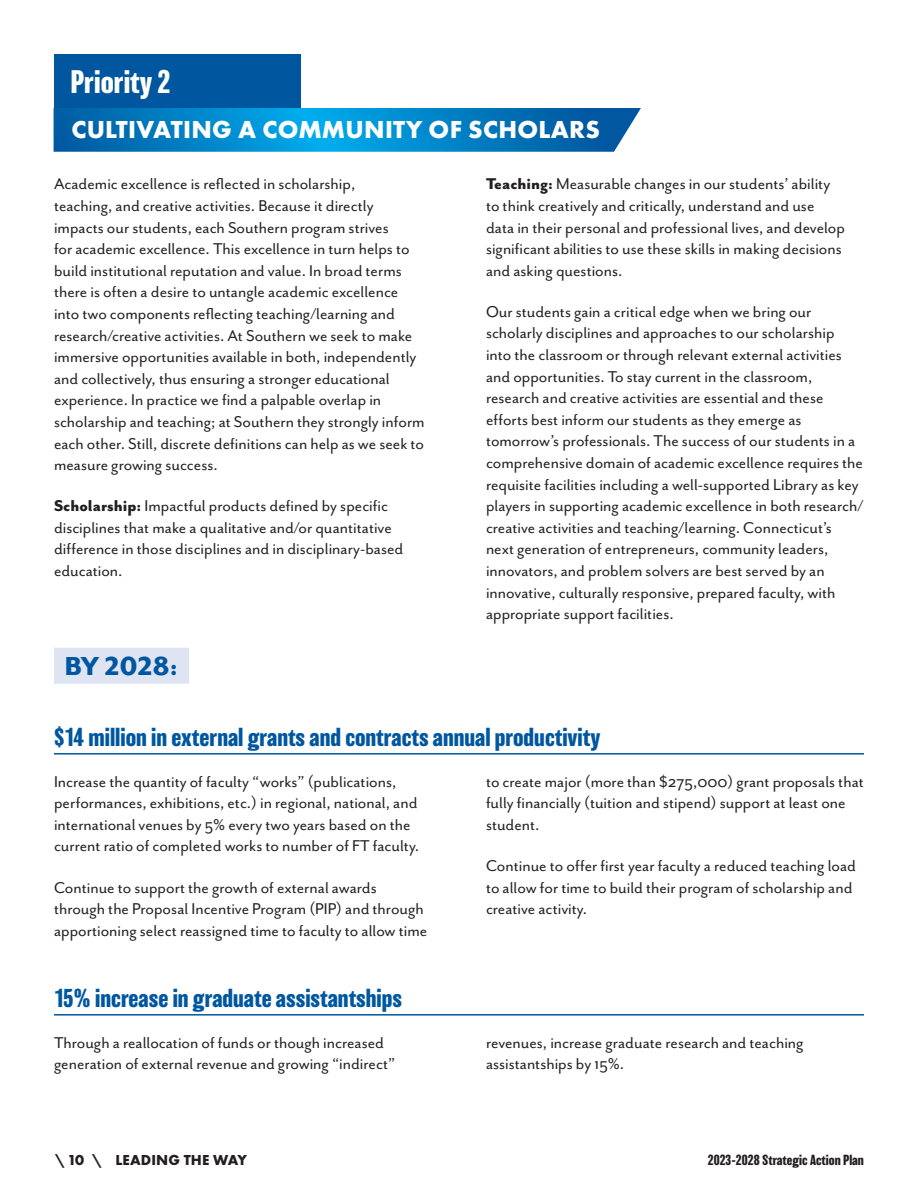
<style>
.page{position:relative;width:918px;height:1188px;background:#fff}
.page>*{position:absolute;margin:0;border:0;box-sizing:border-box;transform-origin:0 0}
.t1{font:700 30px "Balboa";color:#fff}
.By_2028{font:800 30px "Mr Eaves San OT";color:#01579f}
.Bar_Head{font:700 25.5px "Futura PT";letter-spacing:.01em;color:#fff}
.Subhead{font:700 24px "Balboa";color:#01579f}
.Text{font:18px/21.6px "Mr Eaves San OT";color:#231f20}
.t2{font:700 15px "Futura PT";letter-spacing:.01em;color:#231f20}
.t3{font:700 13.5px "Balboa";color:#231f20}
.s1{font-weight:800}
</style>
<div class="page">
<div style="left:54px;top:54px;width:247px;height:57px;background:#01579f"></div>
<svg style="left:54px;top:108px;width:587px;height:44px;background:#0783c5"></svg>
<div style="left:54px;top:648px;width:135px;height:36px;background:#dee4f1"></div>
<hr style="left:54px;top:753px;width:810px;height:2px;background:#01579f">
<hr style="left:54px;top:1014px;width:810px;height:2px;background:#01579f">
<p class="t1" style="left:70px;top:65px;width:102px">Priority 2</p>
<p class="Bar_Head" style="left:71px;top:113px;width:530px">CULTIVATING A COMMUNITY OF SCHOLARS</p>
<p class="Text" style="left:54px;top:173px;width:372px">Academic excellence is reflected in scholarship,<br>teaching, and creative activities. Because it directly impacts our students, each Southern program strives<br>for academic excellence. This excellence in turn helps to build institutional reputation and value. In broad terms there is often a desire to untangle academic excellence into two components reflecting teaching/learning and research/creative activities. At Southern we seek to make immersive opportunities available in both, independently and collectively, thus ensuring a stronger educational experience. In practice we find a palpable overlap in scholarship and teaching; at Southern they strongly inform each other. Still, discrete definitions can help as we seek to measure growing success.</p>
<p class="Text" style="left:54px;top:495px;width:351px"><span class="s1">Scholarship:</span> Impactful products defined by specific disciplines that make a qualitative and/or quantitative difference in those disciplines and in disciplinary-based education.</p>
<p class="By_2028" style="left:64px;top:650px;width:115px">BY 2028:</p>
<p class="Text" style="left:486px;top:173px;width:361px"><span class="s1">Teaching:</span> Measurable changes in our students’ ability to think creatively and critically, understand and use data in their personal and professional lives, and develop significant abilities to use these skills in making decisions and asking questions.</p>
<p class="Text" style="left:486px;top:301px;width:379px">Our students gain a critical edge when we bring our scholarly disciplines and approaches to our scholarship into the classroom or through relevant external activities and opportunities. To stay current in the classroom, research and creative activities are essential and these efforts best inform our students as they emerge as tomorrow’s professionals. The success of our students in a comprehensive domain of academic excellence requires the requisite facilities including a well-supported Library as key players in supporting academic excellence in both research/ creative activities and teaching/learning. Connecticut’s next generation of entrepreneurs, community leaders, innovators, and problem solvers are best served by an innovative, culturally responsive, prepared faculty, with appropriate support facilities.</p>
<p class="Subhead" style="left:54px;top:723px;width:548px">$14 million in external grants and contracts annual productivity</p>
<p class="Text" style="left:54px;top:771px;width:367px">Increase the quantity of faculty “works” (publications, performances, exhibitions, etc.) in regional, national, and international venues by 5% every two years based on the current ratio of completed works to number of FT faculty.</p>
<p class="Text" style="left:54px;top:877px;width:375px">Continue to support the growth of external awards through the Proposal Incentive Program (PIP) and through apportioning select reassigned time to faculty to allow time</p>
<p class="Text" style="left:486px;top:771px;width:379px">to create major (more than $275,000) grant proposals that fully financially (tuition and stipend) support at least one student.</p>
<p class="Text" style="left:486px;top:855px;width:371px">Continue to offer first year faculty a reduced teaching load to allow for time to build their program of scholarship and creative activity.</p>
<p class="Subhead" style="left:54px;top:984px;width:350px">15% increase in graduate assistantships</p>
<p class="Text" style="left:54px;top:1032px;width:343px">Through a reallocation of funds or though increased generation of external revenue and growing “indirect”</p>
<p class="Text" style="left:486px;top:1032px;width:319px">revenues, increase graduate research and teaching assistantships by 15%.</p>
<p class="t2" style="left:54px;top:1151px;width:195px">\ 10 \ LEADING THE WAY</p>
<p class="t3" style="left:708px;top:1152px;width:158px">2023-2028 Strategic Action Plan</p>
</div>
